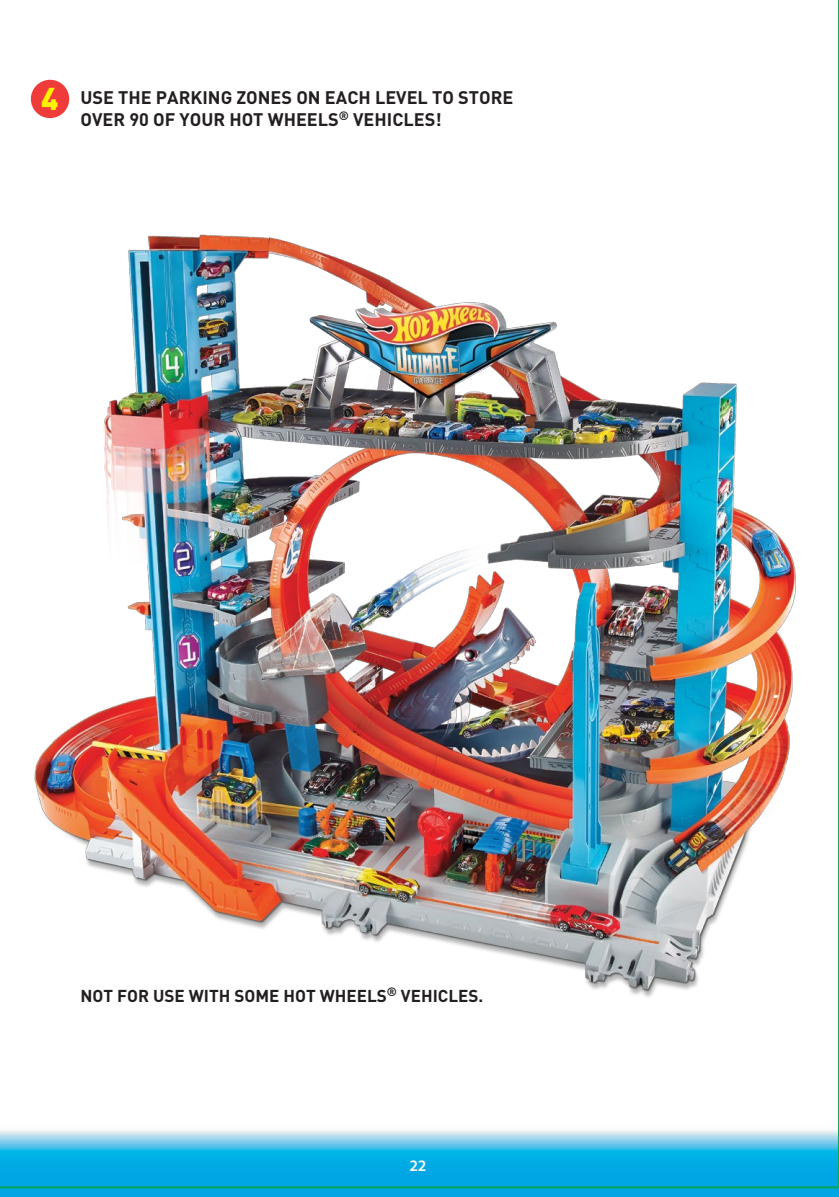
<style>
.page{position:relative;width:839px;height:1197px;background:#fff}
.page>*{position:absolute;margin:0;border:0;box-sizing:border-box;transform-origin:0 0}
.t1{font:900 31.2px "DIN";color:#fff200}
.t2{font:700 18px/21.6px "DIN";color:#231f20}
.t3{font:700 17px "DIN";color:#231f20}
.t4{font:600 16px "Myriad Pro";color:#fff}
</style>
<div class="page">
<img style="left:0;top:0;width:839px;height:1188px">
<h1 class="t1" style="left:41px;top:77px;width:19px">4</h1>
<p class="t2" style="left:80px;top:86px;width:434px">USE THE PARKING ZONES ON EACH LEVEL TO STORE<br>OVER 90 OF YOUR HOT WHEELS<sup>®</sup> VEHICLES!</p>
<p class="t3" style="left:80px;top:984px;width:404px">NOT FOR USE WITH SOME HOT WHEELS<sup>®</sup> VEHICLES.</p>
<p class="t4" style="left:409px;top:1157px;width:19px">22</p>
</div>
